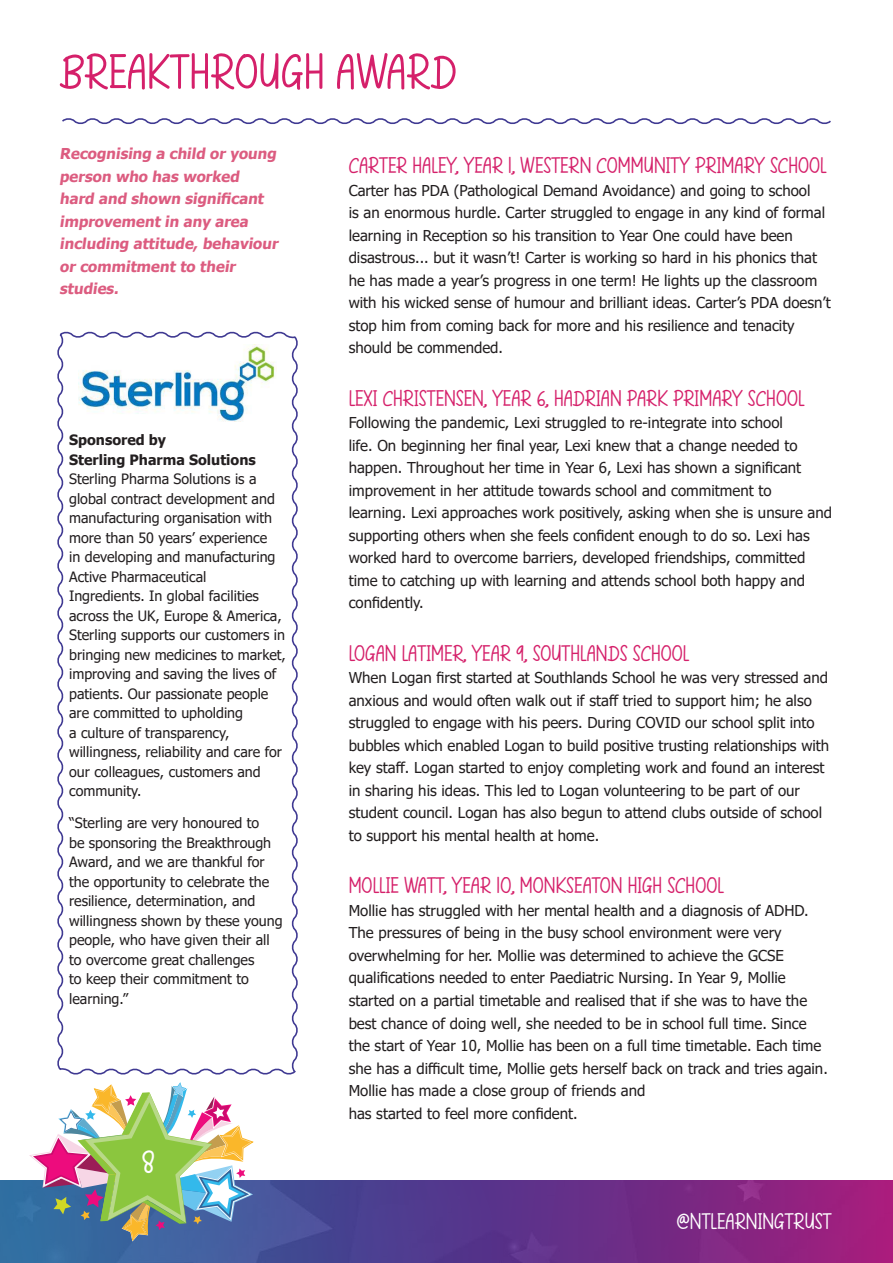
<style>
.page{position:relative;width:893px;height:1263px;background:#fff}
.page>*{position:absolute;margin:0;border:0;box-sizing:border-box;transform-origin:0 0}
.t1{font:72px "Home And Work";color:#d5206a}
.t2{font:49.5px "Home And Work";color:#fff}
.t3{font:33px "Home And Work";color:#d5206a}
.t4{font:33px "Home And Work";color:#fff}
.t5{font:15px/22.5px "Tahoma";color:#231f20}
.t6{font:700 15px/22.5px "Tahoma";color:#dc5c80}
.t7{font:14.25px/19.5px "Tahoma";color:#231f20}
.t8{font:700 14.25px/19.5px "Tahoma";color:#231f20}
</style>
<div class="page">
<img style="left:0;top:1180px;width:893px;height:83px">
<svg style="left:29px;top:1082px;width:226px;height:159px"></svg>
<svg style="left:57px;top:331px;width:241px;height:744px"></svg>
<svg style="left:62px;top:118px;width:769px;height:6px"></svg>
<img style="left:79px;top:344px;width:197px;height:78px">
<h1 class="t1" style="left:60px;top:45px;width:399px">BREAKTHROUGH AWARD</h1>
<p class="t6" style="left:60px;top:143px;width:223px">Recognising a child or young person who has worked hard and shown significant improvement in any area including attitude, behaviour or commitment to their studies.</p>
<p class="t8" style="left:69px;top:431px;width:188px">Sponsored by<br>Sterling Pharma Solutions</p>
<p class="t7" style="left:69px;top:470px;width:218px">Sterling Pharma Solutions is a global contract development and manufacturing organisation with more than 50 years’ experience<br>in developing and manufacturing<br>Active Pharmaceutical<br>Ingredients. In global facilities across the UK, Europe &amp; America,<br>Sterling supports our customers in bringing new medicines to market, improving and saving the lives of patients. Our passionate people are committed to upholding<br>a culture of transparency, willingness, reliability and care for our colleagues, customers and community.</p>
<p class="t7" style="left:69px;top:814px;width:215px">“Sterling are very honoured to<br>be sponsoring the Breakthrough<br>Award, and we are thankful for the opportunity to celebrate the resilience, determination, and willingness shown by these young people, who have given their all to overcome great challenges<br>to keep their commitment to learning.”</p>
<h2 class="t2" style="left:141px;top:1143px;width:15px">8</h2>
<h3 class="t3" style="left:349px;top:153px;width:479px">CARTER HALEY, YEAR 1, WESTERN COMMUNITY PRIMARY SCHOOL</h3>
<p class="t5" style="left:349px;top:180px;width:484px">Carter has PDA (Pathological Demand Avoidance) and going to school<br>is an enormous hurdle. Carter struggled to engage in any kind of formal learning in Reception so his transition to Year One could have been disastrous... but it wasn’t! Carter is working so hard in his phonics that he has made a year’s progress in one term! He lights up the classroom with his wicked sense of humour and brilliant ideas. Carter’s PDA doesn’t stop him from coming back for more and his resilience and tenacity should be commended.</p>
<h3 class="t3" style="left:349px;top:386px;width:457px">LEXI CHRISTENSEN, YEAR 6, HADRIAN PARK PRIMARY SCHOOL</h3>
<p class="t5" style="left:349px;top:413px;width:485px">Following the pandemic, Lexi struggled to re-integrate into school<br>life. On beginning her final year, Lexi knew that a change needed to happen. Throughout her time in Year 6, Lexi has shown a significant improvement in her attitude towards school and commitment to learning. Lexi approaches work positively, asking when she is unsure and supporting others when she feels confident enough to do so. Lexi has worked hard to overcome barriers, developed friendships, committed time to catching up with learning and attends school both happy and confidently.</p>
<h3 class="t3" style="left:349px;top:641px;width:342px">LOGAN LATIMER, YEAR 9, SOUTHLANDS SCHOOL</h3>
<p class="t5" style="left:349px;top:668px;width:482px">When Logan first started at Southlands School he was very stressed and anxious and would often walk out if staff tried to support him; he also struggled to engage with his peers. During COVID our school split into bubbles which enabled Logan to build positive trusting relationships with key staff. Logan started to enjoy completing work and found an interest in sharing his ideas. This led to Logan volunteering to be part of our student council. Logan has also begun to attend clubs outside of school to support his mental health at home.</p>
<h3 class="t3" style="left:349px;top:873px;width:377px">MOLLIE WATT, YEAR 10, MONKSEATON HIGH SCHOOL</h3>
<p class="t5" style="left:349px;top:900px;width:481px">Mollie has struggled with her mental health and a diagnosis of ADHD.<br>The pressures of being in the busy school environment were very overwhelming for her. Mollie was determined to achieve the GCSE qualifications needed to enter Paediatric Nursing. In Year 9, Mollie started on a partial timetable and realised that if she was to have the best chance of doing well, she needed to be in school full time. Since the start of Year 10, Mollie has been on a full time timetable. Each time she has a difficult time, Mollie gets herself back on track and tries again.<br>Mollie has made a close group of friends and<br>has started to feel more confident.</p>
<h3 class="t4" style="left:676px;top:1209px;width:157px">@NTLEARNINGTRUST</h3>
</div>
